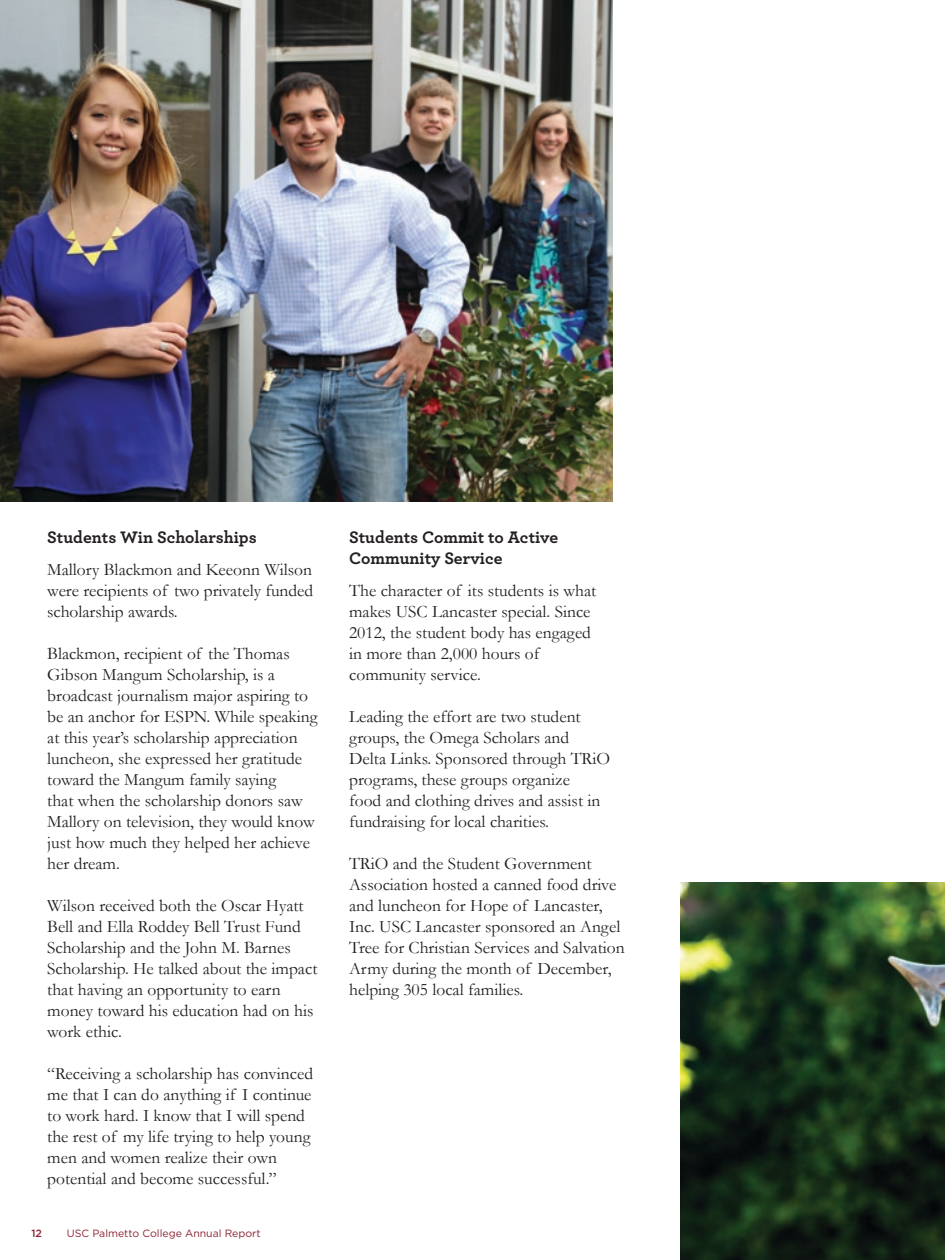
<style>
.page{position:relative;width:945px;height:1260px;background:#fff}
.page>*{position:absolute;margin:0;border:0;box-sizing:border-box;transform-origin:0 0}
.t1{font:17.5px/21px "Garamond";color:#231f20}
.t2{font:700 17.5px/21px "Archer";color:#231f20}
.t3{font:10.5px "Gotham";color:#8c2232}
.t4{font:500 10.5px "Gotham";color:#8c2232}
</style>
<div class="page">
<img style="left:680px;top:882px;width:265px;height:378px">
<img style="left:0;top:0;width:613px;height:502px">
<p class="t2" style="left:47px;top:526px;width:211px">Students Win Scholarships</p>
<p class="t1" style="left:47px;top:559px;width:268px;text-align:justify">Mallory Blackmon and Keeonn Wilson were recipients of two privately funded scholarship awards.</p>
<p class="t1" style="left:47px;top:643px;width:272px">Blackmon, recipient of the Thomas Gibson Mangum Scholarship, is a broadcast journalism major aspiring to be an anchor for ESPN. While speaking at this year’s scholarship appreciation luncheon, she expressed her gratitude toward the Mangum family saying<br>that when the scholarship donors saw Mallory on television, they would know just how much they helped her achieve her dream.</p>
<p class="t1" style="left:47px;top:895px;width:272px">Wilson received both the Oscar Hyatt<br>Bell and Ella Roddey Bell Trust Fund<br>Scholarship and the John M. Barnes<br>Scholarship. He talked about the impact that having an opportunity to earn money toward his education had on his work ethic.</p>
<p class="t1" style="left:47px;top:1063px;width:267px">“Receiving a scholarship has convinced me that I can do anything if I continue to work hard. I know that I will spend the rest of my life trying to help young men and women realize their own potential and become successful.”</p>
<p class="t4" style="left:32px;top:1227px;width:12px">12</p>
<p class="t3" style="left:67px;top:1227px;width:195px">USC Palmetto College Annual Report</p>
<p class="t2" style="left:349px;top:526px;width:211px">Students Commit to Active<br>Community Service</p>
<p class="t1" style="left:349px;top:580px;width:249px">The character of its students is what makes USC Lancaster special. Since<br>2012, the student body has engaged in more than 2,000 hours of community service.</p>
<p class="t1" style="left:349px;top:706px;width:263px">Leading the effort are two student groups, the Omega Scholars and Delta Links. Sponsored through TRiO programs, these groups organize<br>food and clothing drives and assist in fundraising for local charities.</p>
<p class="t1" style="left:349px;top:853px;width:277px">TRiO and the Student Government Association hosted a canned food drive and luncheon for Hope of Lancaster, Inc. USC Lancaster sponsored an Angel Tree for Christian Services and Salvation Army during the month of December, helping 305 local families.</p>
</div>
